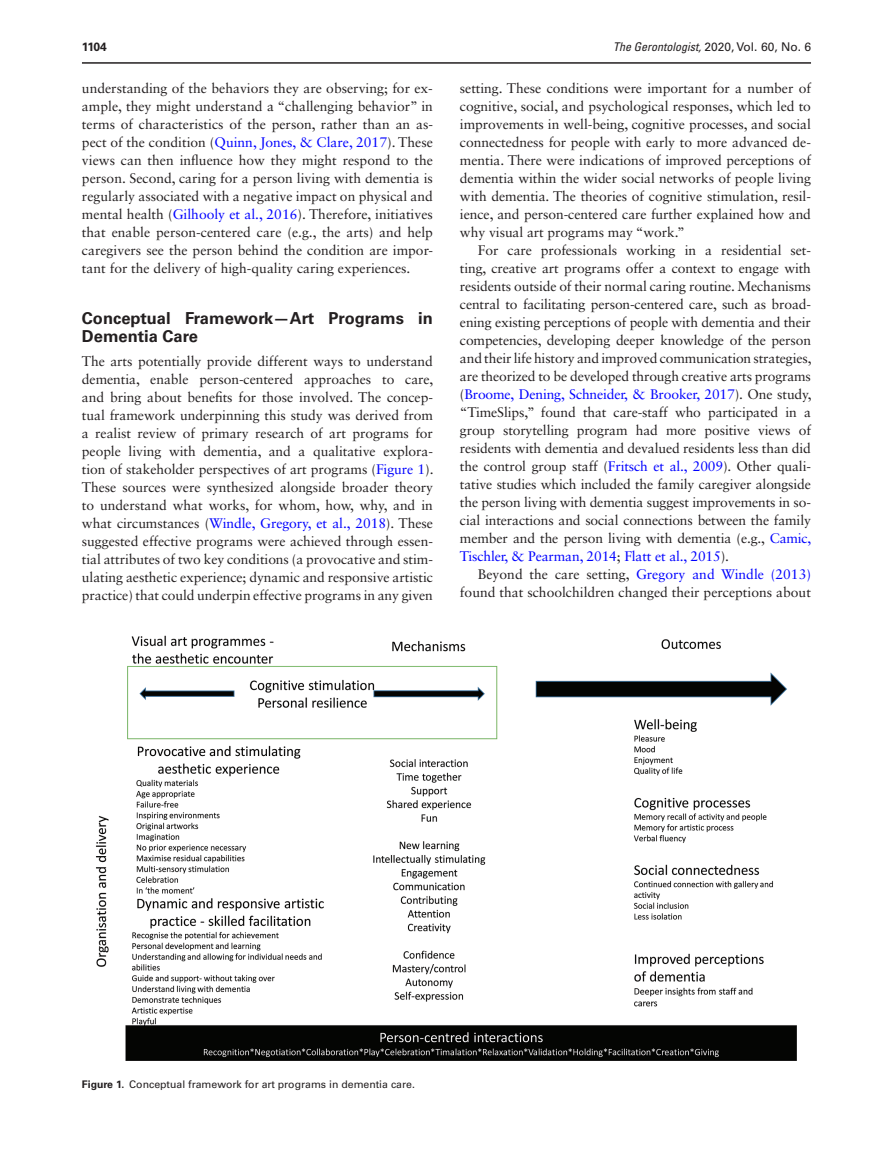
<style>
.page{position:relative;width:893px;height:1174px;background:#fff}
.page>*{position:absolute;margin:0;border:0;box-sizing:border-box;transform-origin:0 0}
.t1{font:700 16.5px/18px "Univers LT Std";color:#231f20}
.t2{font:13.8px/18px "Sabon LT Std";letter-spacing:-.005em;color:#231f20;text-align:justify}
.t3{font:italic condensed 12px "Univers LT Std";color:#231f20}
.t4{font:700 12px "Univers LT Std";color:#231f20}
.t5{font:10.5px "Univers LT Std";color:#231f20}
.s1{font-style:normal;font-stretch:normal}
.s2{color:#00f}
.s3{font-weight:700}
</style>
<div class="page">
<img style="left:96px;top:635px;width:701px;height:426px">
<hr style="left:82px;top:62px;width:729px;height:2px;background:#231f20">
<p class="t4" style="left:82px;top:40px;width:26px">1104</p>
<p class="t3" style="left:613px;top:39px;width:199px">The Gerontologist, <span class="s1">2020, Vol. 60, No. 6</span></p>
<p class="t2" style="left:82px;top:79px;width:353px">understanding of the behaviors they are observing; for ex&shy;ample, they might understand a “challenging behavior” in terms of characteristics of the person, rather than an as&shy;pect of the condition (<span class="s2">Quinn, Jones, &amp; Clare, 2017</span>). These views can then influence how they might respond to the person. Second, caring for a person living with dementia is regularly associated with a negative impact on physical and mental health (<span class="s2">Gilhooly et al., 2016</span>). Therefore, initiatives that enable person-centered care (e.g., the arts) and help caregivers see the person behind the condition are impor&shy;tant for the delivery of high-quality caring experiences.</p>
<p class="t1" style="left:82px;top:309px;width:352px">Conceptual Framework—Art Programs in<br>Dementia Care</p>
<p class="t2" style="left:82px;top:352px;width:353px">The arts potentially provide different ways to understand dementia, enable person-centered approaches to care, and bring about benefits for those involved. The concep&shy;tual framework underpinning this study was derived from a realist review of primary research of art programs for people living with dementia, and a qualitative explora&shy;tion of stakeholder perspectives of art programs (<span class="s2">Figure 1</span>).<br>These sources were synthesized alongside broader theory to understand what works, for whom, how, why, and in what circumstances (<span class="s2">Windle, Gregory, et al., 2018</span>). These suggested effective programs were achieved through essen&shy;tial attributes of two key conditions (a provocative and stim&shy;ulating aesthetic experience; dynamic and responsive artistic practice) that could underpin effective programs in any given</p>
<p class="t2" style="left:460px;top:79px;width:353px">setting. These conditions were important for a number of cognitive, social, and psychological responses, which led to improvements in well-being, cognitive processes, and social connectedness for people with early to more advanced de&shy;mentia. There were indications of improved perceptions of dementia within the wider social networks of people living with dementia. The theories of cognitive stimulation, resil&shy;ience, and person-centered care further explained how and why visual art programs may “work.”</p>
<p class="t2" style="left:460px;top:241px;width:353px;text-indent:18px">For care professionals working in a residential set&shy;ting, creative art programs offer a context to engage with residents outside of their normal caring routine. Mechanisms central to facilitating person-centered care, such as broad&shy;ening existing perceptions of people with dementia and their competencies, developing deeper knowledge of the person and their life history and improved communication strategies, are theorized to be developed through creative arts programs (<span class="s2">Broome, Dening, Schneider, &amp; Brooker, 2017</span>). One study, “TimeSlips,” found that care-staff who participated in a group storytelling program had more positive views of residents with dementia and devalued residents less than did the control group staff (<span class="s2">Fritsch et al., 2009</span>). Other quali&shy;tative studies which included the family caregiver alongside the person living with dementia suggest improvements in so&shy;cial interactions and social connections between the family member and the person living with dementia (e.g., <span class="s2">Camic, Tischler, &amp; Pearman, 2014</span>; <span class="s2">Flatt et al., 2015</span>).</p>
<p class="t2" style="left:460px;top:565px;width:353px;text-align:right">Beyond the care setting, <span class="s2">Gregory and Windle (2013) </span>found that schoolchildren changed their perceptions about</p>
<p class="t5" style="left:82px;top:1078px;width:334px"><span class="s3">Figure 1.</span> Conceptual framework for art programs in dementia care.</p>
</div>
